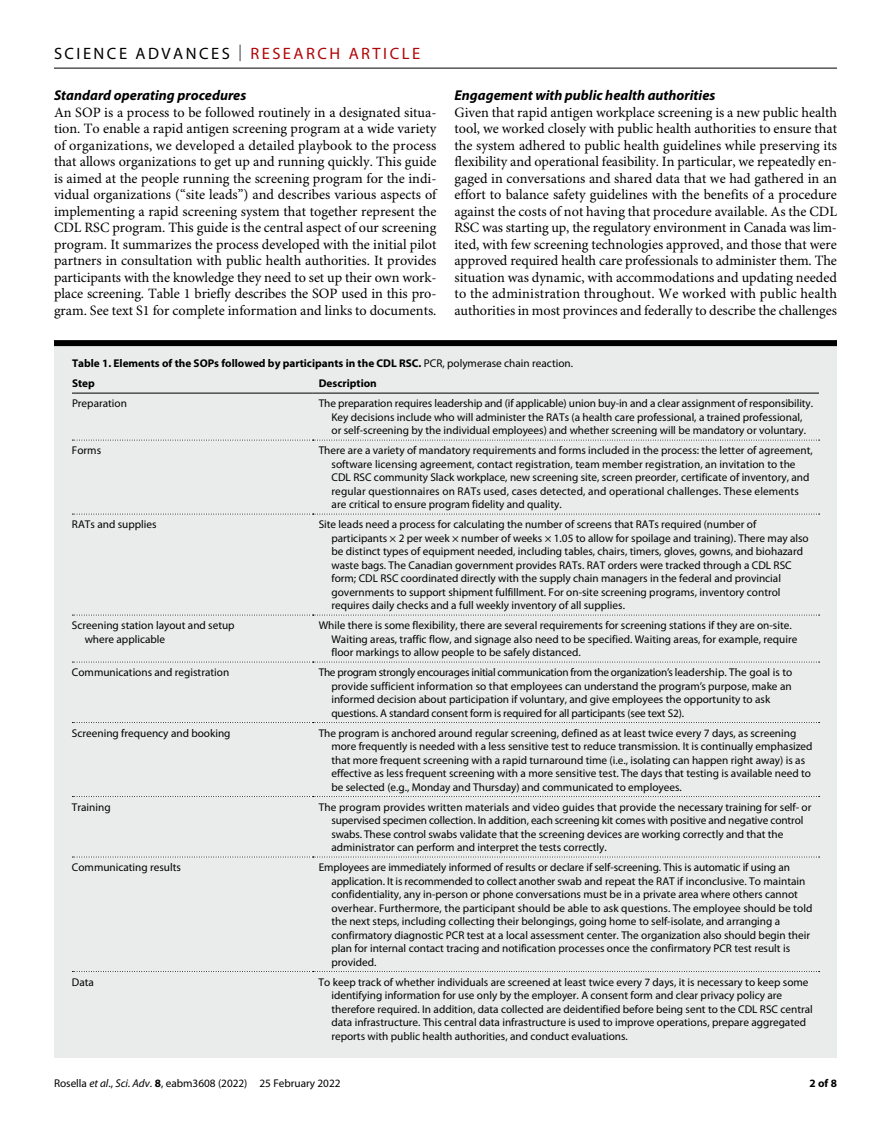
<style>
.page{position:relative;width:891px;height:1134px;background:#fff}
.page>*{position:absolute;margin:0;border:0;box-sizing:border-box;transform-origin:0 0}
.t1{font:16.5px "Myriad Pro";letter-spacing:.15em;color:#000}
.t2{font:14.25px/16.5px "Minion Pro";letter-spacing:-.005em;color:#000;text-align:justify}
.t3{font:italic 700 14.25px "Myriad Pro";color:#000}
.t4{font:11.25px/13.5px "Myriad Pro";color:#000}
.t5{font:700 11.25px/20px "Myriad Pro";color:#000}
.s1{font-weight:300}
.s2{color:#b10508}
.s3{font-weight:400}
.s4{font-style:italic}
.s5{font-weight:700}
</style>
<div class="page">
<hr style="left:54px;top:68px;width:783px;height:1px;background:#000">
<div style="left:54px;top:341px;width:783px;height:717px;background:#eaebeb"></div>
<div style="left:54px;top:340px;width:783px;height:6px;background:#000"></div>
<hr style="left:72px;top:393px;width:241px;height:1px;background:#000">
<hr style="left:313px;top:393px;width:506px;height:1px;background:#000">
<svg style="left:72px;top:440px;width:748px;height:1px"></svg>
<svg style="left:72px;top:514px;width:748px;height:1px"></svg>
<svg style="left:72px;top:615px;width:748px;height:1px"></svg>
<svg style="left:72px;top:662px;width:748px;height:1px"></svg>
<svg style="left:72px;top:722px;width:748px;height:1px"></svg>
<svg style="left:72px;top:796px;width:748px;height:1px"></svg>
<svg style="left:72px;top:857px;width:748px;height:1px"></svg>
<svg style="left:72px;top:971px;width:748px;height:1px"></svg>
<h1 class="t1" style="left:54px;top:40px;width:368px">SCIENCE ADVANCES <span class="s1">|</span> <span class="s2">RESEARCH ARTICLE</span></h1>
<p class="t3" style="left:54px;top:87px;width:194px">Standard operating procedures</p>
<p class="t2" style="left:54px;top:105px;width:384px">An SOP is a process to be followed routinely in a designated situa&shy;tion. To enable a rapid antigen screening program at a wide variety of organizations, we developed a detailed playbook to the process that allows organizations to get up and running quickly. This guide is aimed at the people running the screening program for the indi&shy;vidual organizations (“site leads”) and describes various aspects of implementing a rapid screening system that together represent the CDL RSC program. This guide is the central aspect of our screening program. It summarizes the process developed with the initial pilot partners in consultation with public health authorities. It provides participants with the knowledge they need to set up their own work&shy;place screening. Table 1 briefly describes the SOP used in this pro&shy;gram. See text S1 for complete information and links to documents.</p>
<p class="t3" style="left:454px;top:87px;width:262px">Engagement with public health authorities</p>
<p class="t2" style="left:454px;top:105px;width:384px">Given that rapid antigen workplace screening is a new public health tool, we worked closely with public health authorities to ensure that the system adhered to public health guidelines while preserving its flexibility and operational feasibility. In particular, we repeatedly en&shy;gaged in conversations and shared data that we had gathered in an effort to balance safety guidelines with the benefits of a procedure against the costs of not having that procedure available. As the CDL RSC was starting up, the regulatory environment in Canada was lim&shy;ited, with few screening technologies approved, and those that were approved required health care professionals to administer them. The situation was dynamic, with accommodations and updating needed to the administration throughout. We worked with public health authorities in most provinces and federally to describe the challenges</p>
<p class="t5" style="left:72px;top:352px;width:503px">Table 1. Elements of the SOPs followed by participants in the CDL RSC. <span class="s3">PCR, polymerase chain reaction.<br></span>Step</p>
<p class="t5" style="left:319px;top:372px;width:60px">Description</p>
<p class="t4" style="left:72px;top:397px;width:57px">Preparation</p>
<p class="t4" style="left:319px;top:397px;width:496px;text-align:center">The preparation requires leadership and (if applicable) union buy-in and a clear assignment of responsibility.<br>Key decisions include who will administer the RATs (a health care professional, a trained professional,<br>or self-screening by the individual employees) and whether screening will be mandatory or voluntary.</p>
<p class="t4" style="left:72px;top:444px;width:31px">Forms</p>
<p class="t4" style="left:331px;top:444px;width:483px;text-indent:-13px">There are a variety of mandatory requirements and forms included in the process: the letter of agreement, software licensing agreement, contact registration, team member registration, an invitation to the CDL RSC community Slack workplace, new screening site, screen preorder, certificate of inventory, and regular questionnaires on RATs used, cases detected, and operational challenges. These elements are critical to ensure program fidelity and quality.</p>
<p class="t4" style="left:72px;top:518px;width:86px">RATs and supplies</p>
<p class="t4" style="left:331px;top:518px;width:479px;text-indent:-13px">Site leads need a process for calculating the number of screens that RATs required (number of participants × 2 per week × number of weeks × 1.05 to allow for spoilage and training). There may also be distinct types of equipment needed, including tables, chairs, timers, gloves, gowns, and biohazard waste bags. The Canadian government provides RATs. RAT orders were tracked through a CDL RSC form; CDL RSC coordinated directly with the supply chain managers in the federal and provincial governments to support shipment fulfillment. For on-site screening programs, inventory control requires daily checks and a full weekly inventory of all supplies.</p>
<p class="t4" style="left:85px;top:619px;width:152px;text-indent:-13px">Screening station layout and setup where applicable</p>
<p class="t4" style="left:331px;top:619px;width:467px;text-indent:-13px">While there is some flexibility, there are several requirements for screening stations if they are on-site.<br>Waiting areas, traffic flow, and signage also need to be specified. Waiting areas, for example, require floor markings to allow people to be safely distanced.</p>
<p class="t4" style="left:72px;top:666px;width:159px">Communications and registration</p>
<p class="t4" style="left:331px;top:666px;width:462px;text-indent:-13px">The program strongly encourages initial communication from the organization’s leadership. The goal is to provide sufficient information so that employees can understand the program’s purpose, make an informed decision about participation if voluntary, and give employees the opportunity to ask questions. A standard consent form is required for all participants (see text S2).</p>
<p class="t4" style="left:72px;top:726px;width:160px">Screening frequency and booking</p>
<p class="t4" style="left:331px;top:726px;width:483px;text-indent:-13px">The program is anchored around regular screening, defined as at least twice every 7 days, as screening more frequently is needed with a less sensitive test to reduce transmission. It is continually emphasized that more frequent screening with a rapid turnaround time (i.e., isolating can happen right away) is as effective as less frequent screening with a more sensitive test. The days that testing is available need to be selected (e.g., Monday and Thursday) and communicated to employees.</p>
<p class="t4" style="left:72px;top:800px;width:40px">Training</p>
<p class="t4" style="left:331px;top:800px;width:482px;text-indent:-13px">The program provides written materials and video guides that provide the necessary training for self- or supervised specimen collection. In addition, each screening kit comes with positive and negative control swabs. These control swabs validate that the screening devices are working correctly and that the administrator can perform and interpret the tests correctly.</p>
<p class="t4" style="left:72px;top:861px;width:111px">Communicating results</p>
<p class="t4" style="left:331px;top:861px;width:483px;text-indent:-13px">Employees are immediately informed of results or declare if self-screening. This is automatic if using an application. It is recommended to collect another swab and repeat the RAT if inconclusive. To maintain confidentiality, any in-person or phone conversations must be in a private area where others cannot overhear. Furthermore, the participant should be able to ask questions. The employee should be told the next steps, including collecting their belongings, going home to self-isolate, and arranging a confirmatory diagnostic PCR test at a local assessment center. The organization also should begin their plan for internal contact tracing and notification processes once the confirmatory PCR test result is provided.</p>
<p class="t4" style="left:72px;top:975px;width:24px">Data</p>
<p class="t4" style="left:331px;top:975px;width:483px;text-indent:-13px">To keep track of whether individuals are screened at least twice every 7 days, it is necessary to keep some identifying information for use only by the employer. A consent form and clear privacy policy are therefore required. In addition, data collected are deidentified before being sent to the CDL RSC central data infrastructure. This central data infrastructure is used to improve operations, prepare aggregated reports with public health authorities, and conduct evaluations.</p>
<p class="t4" style="left:54px;top:1077px;width:288px">Rosella <span class="s4">et al</span>., <span class="s4">Sci. Adv.</span> <span class="s5">8</span>, eabm3608 (2022) 25 February 2022</p>
<p class="t5" style="left:810px;top:1072px;width:29px">2 of 8</p>
</div>
